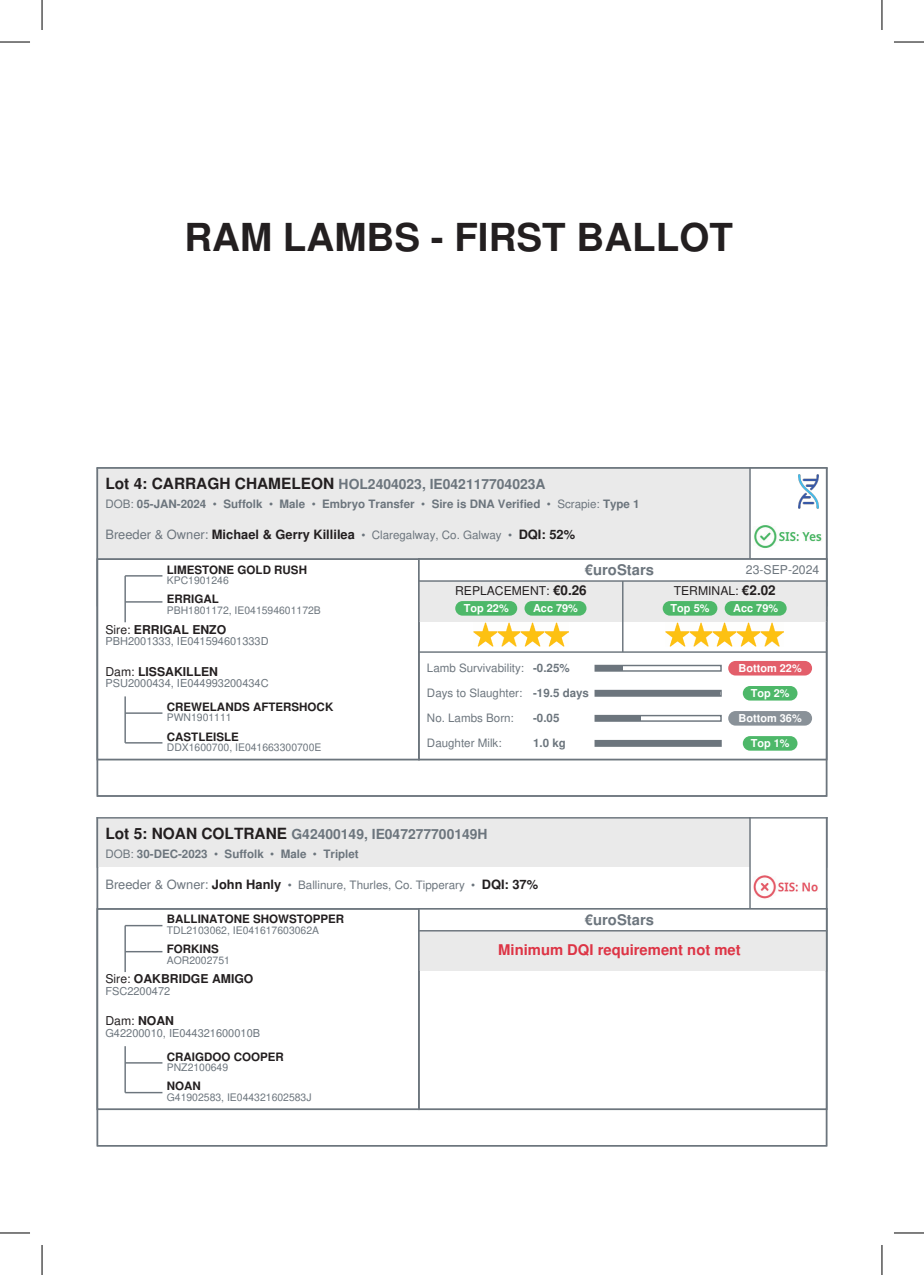
<style>
.page{position:relative;width:924px;height:1275px;background:#fff}
.page>*{position:absolute;margin:0;border:0;box-sizing:border-box;transform-origin:0 0}
.t1{font:700 38.6px "Helvetica";color:#231f20}
.t2{font:700 14.8px "Helvetica";color:#dd3445}
.t3{font:700 14.8px "Helvetica";color:#6c757d}
.t4{font:700 13.8px "Helvetica";color:#6c757d}
.t5{font:700 12.8px "Helvetica";color:#231f20}
.t6{font:700 12.2px "Helvetica";color:#231f20}
.t7{font:12.2px "Helvetica";color:#231f20}
.t8{font:12.2px "Helvetica";color:#6c757d}
.t9{font:11.6px "Helvetica";color:#6c757d}
.t10{font:700 11.6px "Helvetica";color:#6c757d}
.t11{font:700 11.6px "Helvetica";color:#231f20}
.t12{font:11px "Helvetica";color:#6c757d}
.t13{font:700 11px "Helvetica";color:#fff}
.t14{font:10.4px "Helvetica";color:#6c757d}
.s1{font-size:15.4px;color:#231f20}
.s2{font-weight:400}
.s3{font-weight:400;color:#6c757d}
.s4{font-weight:400;font-size:11.6px;color:#6c757d}
.s5{font-weight:700;font-size:13.4px}
.s6{font-weight:700}
.s7{font-size:12.8px}
.s8{font-weight:700;font-size:12.8px;color:#231f20}
</style>
<div class="page">
<div style="left:97px;top:468px;width:729px;height:138px;background:#eaeaea"></div>
<hr style="left:97px;top:467px;width:729px;height:2px;background:#6c757d">
<hr style="left:97px;top:468px;width:1px;height:138px;background:#6c757d">
<div style="left:749px;top:468px;width:77px;height:91px;background:#fff"></div>
<hr style="left:749px;top:467px;width:77px;height:2px;background:#6c757d">
<hr style="left:749px;top:468px;width:1px;height:91px;background:#6c757d">
<hr style="left:825px;top:468px;width:1px;height:91px;background:#6c757d">
<div style="left:97px;top:559px;width:322px;height:200px;background:#fff"></div>
<div style="left:97px;top:558px;width:322px;height:202px;border:1px solid #6c757d"></div>
<div style="left:419px;top:559px;width:407px;height:22px;background:#fff"></div>
<hr style="left:419px;top:558px;width:407px;height:2px;background:#6c757d">
<svg style="left:418px;top:559px;width:1px;height:22px"></svg>
<svg style="left:825px;top:559px;width:1px;height:21px"></svg>
<div style="left:419px;top:581px;width:203px;height:40px;background:#eaeaea"></div>
<hr style="left:418px;top:581px;width:1px;height:40px;background:#6c757d">
<div style="left:622px;top:581px;width:204px;height:40px;background:#eaeaea"></div>
<hr style="left:825px;top:581px;width:1px;height:40px;background:#6c757d">
<div style="left:97px;top:818px;width:729px;height:49px;background:#eaeaea"></div>
<hr style="left:97px;top:817px;width:729px;height:1px;background:#6c757d">
<hr style="left:97px;top:818px;width:1px;height:49px;background:#6c757d">
<div style="left:749px;top:818px;width:77px;height:91px;background:#fff"></div>
<hr style="left:749px;top:818px;width:1px;height:91px;background:#6c757d">
<hr style="left:825px;top:818px;width:1px;height:91px;background:#6c757d">
<div style="left:97px;top:908px;width:322px;height:202px;border:1px solid #6c757d"></div>
<hr style="left:419px;top:908px;width:407px;height:1px;background:#6c757d">
<svg style="left:418px;top:909px;width:1px;height:21px"></svg>
<svg style="left:825px;top:909px;width:1px;height:21px"></svg>
<div style="left:419px;top:930px;width:407px;height:41px;background:#eaeaea"></div>
<hr style="left:418px;top:930px;width:1px;height:41px;background:#6c757d">
<hr style="left:825px;top:930px;width:1px;height:41px;background:#6c757d">
<hr style="left:124px;top:576px;width:2px;height:46px;background:#6c757d">
<hr style="left:125px;top:575px;width:37px;height:1px;background:#6c757d">
<hr style="left:125px;top:601px;width:37px;height:1px;background:#6c757d">
<hr style="left:124px;top:696px;width:2px;height:47px;background:#6c757d">
<hr style="left:125px;top:712px;width:37px;height:2px;background:#6c757d">
<hr style="left:125px;top:742px;width:37px;height:1px;background:#6c757d">
<hr style="left:419px;top:580px;width:407px;height:2px;background:#6c757d">
<hr style="left:621px;top:581px;width:2px;height:71px;background:#6c757d">
<div style="left:455px;top:601px;width:62px;height:14px;background:#4db869;border-radius:7px"></div>
<div style="left:524px;top:601px;width:62px;height:14px;background:#4db869;border-radius:7px"></div>
<div style="left:662px;top:601px;width:55px;height:14px;background:#4db869;border-radius:7px"></div>
<div style="left:724px;top:601px;width:62px;height:14px;background:#4db869;border-radius:7px"></div>
<img style="left:473px;top:623px;width:95px;height:23px">
<img style="left:665px;top:623px;width:118px;height:23px">
<hr style="left:419px;top:651px;width:407px;height:2px;background:#6c757d">
<div style="left:594px;top:665px;width:127px;height:6px;border:1px solid #6c757d"></div>
<div style="left:595px;top:665px;width:27px;height:6px;background:#6c757d"></div>
<div style="left:727px;top:661px;width:84px;height:14px;background:#e35e6a;border-radius:7px"></div>
<div style="left:594px;top:690px;width:127px;height:7px;border:1px solid #6c757d"></div>
<div style="left:595px;top:690px;width:124px;height:6px;background:#6c757d"></div>
<div style="left:742px;top:686px;width:55px;height:14px;background:#4db869;border-radius:7px"></div>
<div style="left:594px;top:715px;width:127px;height:7px;border:1px solid #6c757d"></div>
<div style="left:595px;top:715px;width:45px;height:6px;background:#6c757d"></div>
<div style="left:727px;top:711px;width:84px;height:14px;background:#899198;border-radius:7px"></div>
<div style="left:594px;top:740px;width:127px;height:7px;border:1px solid #6c757d"></div>
<div style="left:595px;top:740px;width:125px;height:6px;background:#6c757d"></div>
<div style="left:742px;top:736px;width:55px;height:14px;background:#4db869;border-radius:7px"></div>
<img style="left:798px;top:473px;width:28px;height:36px">
<img style="left:754px;top:525px;width:68px;height:24px">
<hr style="left:124px;top:925px;width:2px;height:47px;background:#6c757d">
<hr style="left:125px;top:925px;width:37px;height:1px;background:#6c757d">
<hr style="left:125px;top:951px;width:37px;height:1px;background:#6c757d">
<hr style="left:124px;top:1046px;width:2px;height:46px;background:#6c757d">
<hr style="left:125px;top:1062px;width:37px;height:1px;background:#6c757d">
<hr style="left:125px;top:1092px;width:37px;height:1px;background:#6c757d">
<hr style="left:419px;top:930px;width:407px;height:1px;background:#6c757d">
<img style="left:753px;top:875px;width:65px;height:24px">
<hr style="left:0;top:42px;width:30px;height:1px;background:#000">
<hr style="left:893px;top:42px;width:30px;height:1px;background:#000">
<hr style="left:0;top:1232px;width:30px;height:1px;background:#000">
<hr style="left:893px;top:1232px;width:30px;height:1px;background:#000">
<hr style="left:42px;top:0;width:1px;height:30px;background:#000">
<hr style="left:42px;top:1245px;width:1px;height:30px;background:#000">
<hr style="left:881px;top:0;width:1px;height:30px;background:#000">
<hr style="left:881px;top:1245px;width:1px;height:30px;background:#000">
<h1 class="t1" style="left:184px;top:222px;width:550px">RAM LAMBS - FIRST BALLOT</h1>
<h3 class="t4" style="left:105px;top:479px;width:441px"><span class="s1">Lot 4: CARRAGH CHAMELEON</span> HOL2404023, IE042117704023A</h3>
<p class="t10" style="left:105px;top:499px;width:535px"><span class="s2">DOB:</span> 05-JAN-2024 <span class="s2">•</span> Suffolk <span class="s2">•</span> Male <span class="s2">•</span> Embryo Transfer <span class="s2">•</span> Sire is DNA Verified <span class="s2">• Scrapie:</span> Type 1</p>
<p class="t5" style="left:105px;top:529px;width:471px"><span class="s3">Breeder &amp; Owner:</span> Michael &amp; Gerry Killilea <span class="s4">• Claregalway, Co. Galway •</span> DQI: 52%</p>
<p class="t11" style="left:167px;top:565px;width:142px">LIMESTONE GOLD RUSH</p>
<p class="t14" style="left:167px;top:576px;width:63px">KPC1901246</p>
<p class="t11" style="left:167px;top:594px;width:54px">ERRIGAL</p>
<p class="t14" style="left:167px;top:606px;width:155px">PBH1801172, IE041594601172B</p>
<p class="t6" style="left:105px;top:624px;width:122px"><span class="s2">Sire:</span> ERRIGAL ENZO</p>
<p class="t12" style="left:105px;top:636px;width:165px">PBH2001333, IE041594601333D</p>
<p class="t6" style="left:105px;top:666px;width:114px"><span class="s2">Dam:</span> LISSAKILLEN</p>
<p class="t12" style="left:105px;top:678px;width:165px">PSU2000434, IE044993200434C</p>
<p class="t11" style="left:167px;top:702px;width:168px">CREWELANDS AFTERSHOCK</p>
<p class="t14" style="left:167px;top:713px;width:66px">PWN1901111</p>
<p class="t11" style="left:167px;top:732px;width:73px">CASTLEISLE</p>
<p class="t14" style="left:167px;top:743px;width:156px">DDX1600700, IE041663300700E</p>
<h2 class="t3" style="left:584px;top:564px;width:70px">€uroStars</h2>
<p class="t8" style="left:745px;top:565px;width:75px">23-SEP-2024</p>
<p class="t7" style="left:455px;top:586px;width:133px">REPLACEMENT: <span class="s5">€0.26</span></p>
<p class="t13" style="left:463px;top:604px;width:46px">Top 22%</p>
<p class="t13" style="left:532px;top:604px;width:46px">Acc 79%</p>
<p class="t7" style="left:673px;top:586px;width:103px">TERMINAL: <span class="s5">€2.02</span></p>
<p class="t13" style="left:670px;top:604px;width:40px">Top 5%</p>
<p class="t13" style="left:732px;top:604px;width:46px">Acc 79%</p>
<p class="t9" style="left:427px;top:663px;width:144px">Lamb Survivability: <span class="s6">-0.25%</span></p>
<p class="t13" style="left:738px;top:664px;width:65px">Bottom 22%</p>
<p class="t9" style="left:427px;top:688px;width:163px">Days to Slaughter: <span class="s6">-19.5 days</span></p>
<p class="t13" style="left:750px;top:689px;width:40px">Top 2%</p>
<p class="t9" style="left:427px;top:713px;width:88px">No. Lambs Born:</p>
<p class="t10" style="left:533px;top:713px;width:28px">-0.05</p>
<p class="t13" style="left:738px;top:714px;width:65px">Bottom 36%</p>
<p class="t9" style="left:427px;top:738px;width:76px">Daughter Milk:</p>
<p class="t10" style="left:533px;top:738px;width:34px">1.0 kg</p>
<p class="t13" style="left:750px;top:739px;width:40px">Top 1%</p>
<h3 class="t4" style="left:105px;top:829px;width:383px"><span class="s1">Lot 5: NOAN COLTRANE</span> G42400149, IE047277700149H</h3>
<p class="t10" style="left:105px;top:849px;width:255px"><span class="s2">DOB:</span> 30-DEC-2023 <span class="s2">•</span> Suffolk <span class="s2">•</span> Male <span class="s2">•</span> Triplet</p>
<p class="t9" style="left:105px;top:880px;width:434px"><span class="s7">Breeder &amp; Owner:</span> <span class="s8">John Hanly</span> • Ballinure, Thurles, Co. Tipperary • <span class="s8">DQI: 37%</span></p>
<p class="t11" style="left:167px;top:914px;width:179px">BALLINATONE SHOWSTOPPER</p>
<p class="t14" style="left:167px;top:926px;width:154px">TDL2103062, IE041617603062A</p>
<p class="t11" style="left:167px;top:944px;width:54px">FORKINS</p>
<p class="t14" style="left:167px;top:956px;width:65px">AOR2002751</p>
<p class="t6" style="left:105px;top:974px;width:149px"><span class="s2">Sire:</span> OAKBRIDGE AMIGO</p>
<p class="t12" style="left:105px;top:986px;width:66px">FSC2200472</p>
<p class="t7" style="left:105px;top:1016px;width:70px">Dam: <span class="s6">NOAN</span></p>
<p class="t12" style="left:105px;top:1028px;width:156px">G42200010, IE044321600010B</p>
<p class="t11" style="left:167px;top:1052px;width:118px">CRAIGDOO COOPER</p>
<p class="t14" style="left:167px;top:1063px;width:63px">PNZ2100649</p>
<p class="t11" style="left:167px;top:1081px;width:36px">NOAN</p>
<p class="t14" style="left:167px;top:1093px;width:146px">G41902583, IE044321602583J</p>
<h2 class="t3" style="left:584px;top:913px;width:70px">€uroStars</h2>
<h2 class="t2" style="left:498px;top:944px;width:244px">Minimum DQI requirement not met</h2>
</div>
